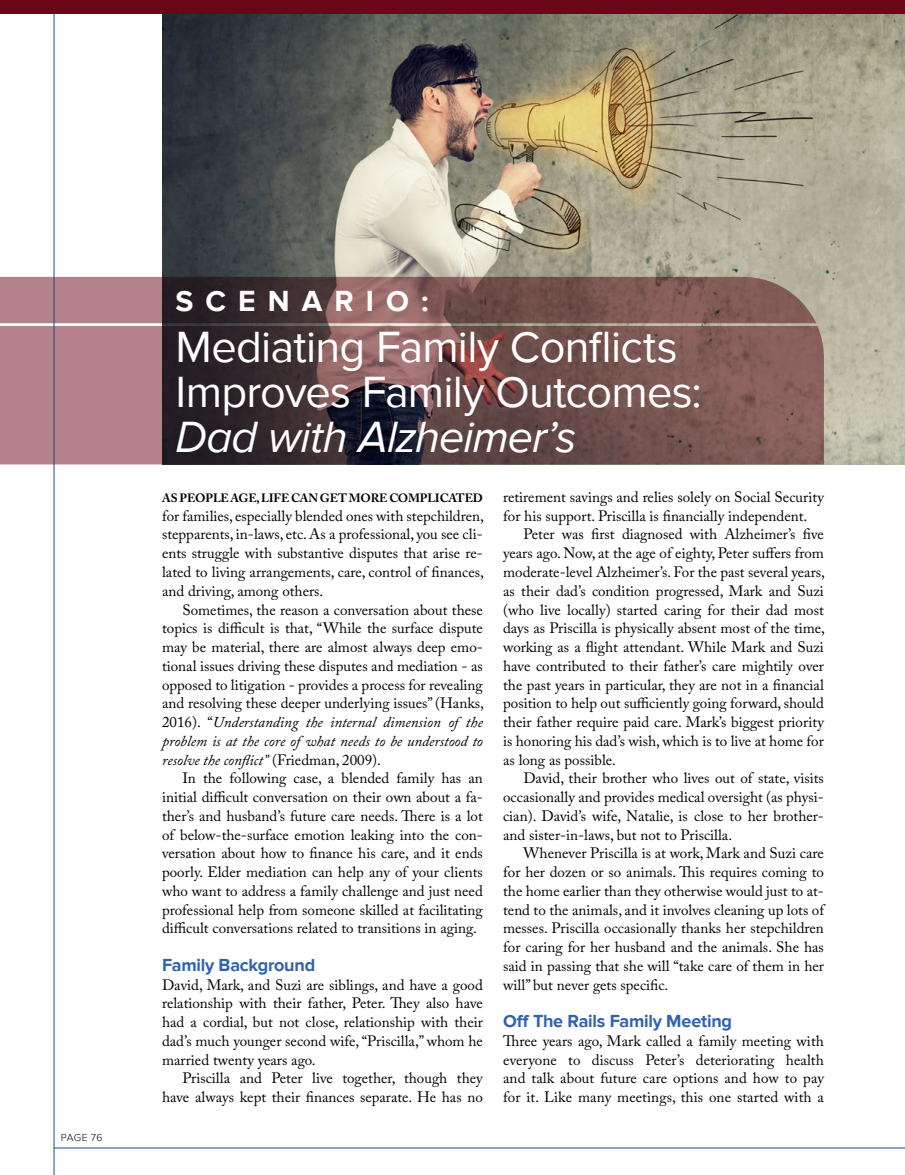
<style>
.page{position:relative;width:905px;height:1175px;background:#fff}
.page>*{position:absolute;margin:0;border:0;box-sizing:border-box;transform-origin:0 0}
.t1{font:45px "Proxima Nova";letter-spacing:-.015em;color:#fff}
.t2{font:italic 45px "Proxima Nova";letter-spacing:-.02em;color:#fff}
.t3{font:700 30px "Proxima Nova";letter-spacing:.4em;color:#fff}
.Subhead{font:700 18px "Proxima Nova";letter-spacing:-.015em;color:#3062b0}
.Body_copy{font:15px/18.8px "Adobe Caslon Pro";color:#000;text-align:justify}
.body_copy_first{font:15px/18.8px "Adobe Caslon Pro";color:#000;text-align:justify}
.body_copy_first-2{font:700 12px "Adobe Caslon Pro";letter-spacing:-.015em;color:#000}
.t4{font:300 10.5px "Proxima Nova";letter-spacing:.02em;color:#000}
.s1{font-style:italic}
</style>
<div class="page">
<img style="left:162px;top:14px;width:742px;height:450px">
<svg style="left:0;top:277px;width:823px;height:187px;background:#745456"></svg>
<hr style="left:54px;top:0;width:1px;height:1174px;background:#174a98">
<hr style="left:54px;top:1147px;width:850px;height:1px;background:#174a98">
<div style="left:0;top:0;width:904px;height:14px;background:#6b0518"></div>
<p class="t4" style="left:61px;top:1131px;width:43px">PAGE 76</p>
<p class="t3" style="left:176px;top:284px;width:254px">SCENARIO:</p>
<p class="t1" style="left:176px;top:321px;width:503px">Mediating Family Conflicts</p>
<p class="t1" style="left:176px;top:366px;width:527px">Improves Family Outcomes:</p>
<p class="t2" style="left:176px;top:411px;width:402px">Dad with Alzheimer’s</p>
<p class="body_copy_first-2" style="left:162px;top:491px;width:322px">AS PEOPLE AGE, LIFE CAN GET MORE COMPLICATED</p>
<p class="body_copy_first" style="left:162px;top:506px;width:323px">for families, especially blended ones with stepchildren, stepparents, in-laws, etc. As a professional, you see cli&shy;ents struggle with substantive disputes that arise re&shy;lated to living arrangements, care, control of finances, and driving, among others.</p>
<p class="Body_copy" style="left:162px;top:600px;width:323px;text-indent:20px">Sometimes, the reason a conversation about these topics is difficult is that, “While the surface dispute may be material, there are almost always deep emo&shy;tional issues driving these disputes and mediation - as opposed to litigation - provides a process for revealing and resolving these deeper underlying issues” (Hanks, 2016). “<span class="s1">Understanding the internal dimension of the problem is at the core of what needs to be understood to resolve the conflict”</span> (Friedman, 2009).</p>
<p class="Body_copy" style="left:162px;top:768px;width:322px;text-indent:20px">In the following case, a blended family has an initial difficult conversation on their own about a fa&shy;ther’s and husband’s future care needs. There is a lot of below-the-surface emotion leaking into the con&shy;versation about how to finance his care, and it ends poorly. Elder mediation can help any of your clients who want to address a family challenge and just need professional help from someone skilled at facilitating difficult conversations related to transitions in aging.</p>
<p class="Subhead" style="left:162px;top:954px;width:155px">Family Background</p>
<p class="body_copy_first" style="left:162px;top:975px;width:322px">David, Mark, and Suzi are siblings, and have a good relationship with their father, Peter. They also have had a cordial, but not close, relationship with their dad’s much younger second wife, “Priscilla,” whom he married twenty years ago.</p>
<p class="Body_copy" style="left:162px;top:1068px;width:322px;text-align:right">Priscilla and Peter live together, though they have always kept their finances separate. He has no</p>
<p class="Body_copy" style="left:503px;top:487px;width:322px">retirement savings and relies solely on Social Security for his support. Priscilla is financially independent.</p>
<p class="Body_copy" style="left:503px;top:525px;width:323px;text-indent:20px">Peter was first diagnosed with Alzheimer’s five years ago. Now, at the age of eighty, Peter suffers from moderate-level Alzheimer’s. For the past several years, as their dad’s condition progressed, Mark and Suzi (who live locally) started caring for their dad most days as Priscilla is physically absent most of the time, working as a flight attendant. While Mark and Suzi have contributed to their father’s care mightily over the past years in particular, they are not in a financial position to help out sufficiently going forward, should their father require paid care. Mark’s biggest priority is honoring his dad’s wish, which is to live at home for as long as possible.</p>
<p class="Body_copy" style="left:503px;top:768px;width:322px;text-indent:20px">David, their brother who lives out of state, visits occasionally and provides medical oversight (as physi&shy;cian). David’s wife, Natalie, is close to her brother&shy;and sister-in-laws, but not to Priscilla.</p>
<p class="Body_copy" style="left:503px;top:843px;width:322px;text-indent:20px">Whenever Priscilla is at work, Mark and Suzi care for her dozen or so animals. This requires coming to the home earlier than they otherwise would just to at&shy;tend to the animals, and it involves cleaning up lots of messes. Priscilla occasionally thanks her stepchildren for caring for her husband and the animals. She has said in passing that she will “take care of them in her will” but never gets specific.</p>
<p class="Subhead" style="left:503px;top:1010px;width:230px">Off The Rails Family Meeting</p>
<p class="body_copy_first" style="left:503px;top:1031px;width:322px">Three years ago, Mark called a family meeting with everyone to discuss Peter’s deteriorating health and talk about future care options and how to pay for it. Like many meetings, this one started with a</p>
</div>
